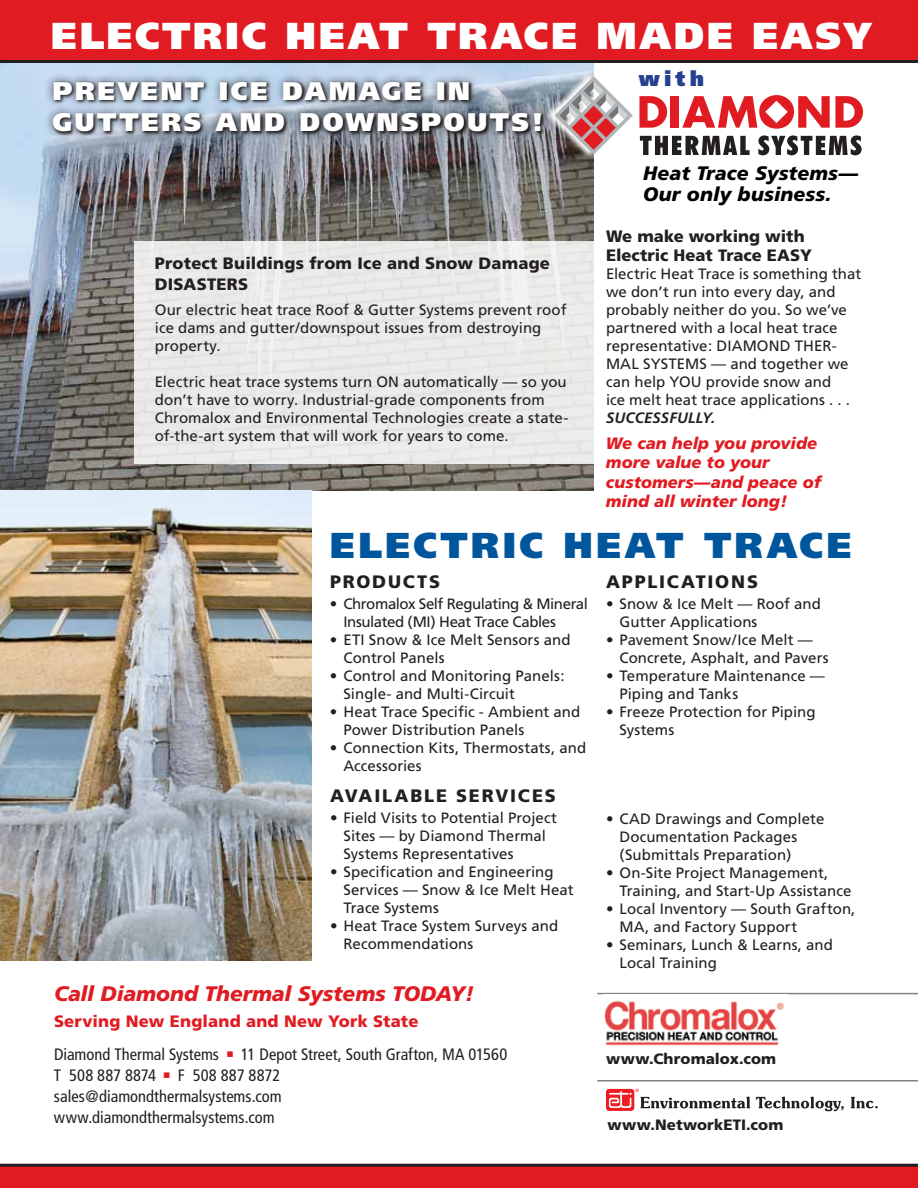
<style>
.page{position:relative;width:918px;height:1188px;background:#fff}
.page>*{position:absolute;margin:0;border:0;box-sizing:border-box;transform-origin:0 0}
.t1{font:900 37.5px "Frutiger";letter-spacing:.075em;color:#fff}
.t2{font:900 36px "Frutiger";letter-spacing:.1em;color:#00569c}
.t3{font:900 25.5px/31.5px "Frutiger";letter-spacing:.1em;color:#fff}
.t4{font:italic 900 21px "Frutiger";letter-spacing:-.005em;color:#e11b22}
.t5{font:900 21px "Frutiger";color:#25408f}
.t6{font:italic 900 19.5px/21px "Frutiger";letter-spacing:.005em;color:#000}
.t7{font:900 18px "Frutiger";letter-spacing:.1em;color:#231f20}
.t8{font:condensed 16.5px/21px "Frutiger";color:#231f20;text-align:justify}
.t9{font:900 16.5px/21px "Frutiger";letter-spacing:.01em;color:#231f20}
.t10{font:italic 900 16.5px/19.5px "Frutiger";color:#e11b22}
.t11{font:900 16.5px "Frutiger";letter-spacing:.015em;color:#e11b22}
.t12{font:15px/18px "Frutiger";letter-spacing:.005em;color:#231f20}
.t13{font:15px/18px "Frutiger";letter-spacing:-.03em;color:#231f20}
.t14{font:900 15px "Frutiger";letter-spacing:.01em;color:#231f20}
.t15{font:italic 700 15px "Frutiger";letter-spacing:.01em;color:#231f20}
</style>
<div class="page">
<img style="left:0;top:63px;width:594px;height:427px">
<div style="left:134px;top:242px;width:463px;height:222px;background:#ebeae9"></div>
<img style="left:0;top:490px;width:312px;height:470px">
<div style="left:0;top:0;width:918px;height:63px;background:#e11b22"></div>
<svg style="left:606px;top:1089px;width:144px;height:22px"></svg>
<svg style="left:756px;top:1097px;width:88px;height:14px"></svg>
<svg style="left:851px;top:1097px;width:27px;height:11px"></svg>
<hr style="left:597px;top:993px;width:321px;height:1px;background:#808285">
<hr style="left:597px;top:1080px;width:321px;height:2px;background:#808285">
<div style="left:43px;top:71px;width:507px;height:69px;background:#231f20;opacity:.75"></div>
<svg style="left:0;top:1164px;width:918px;height:24px;background:#cb1b21"></svg>
<div style="left:543px;top:69px;width:320px;height:91px;background:#fff"></div>
<svg style="left:758px;top:135px;width:104px;height:20px"></svg>
<svg style="left:640px;top:136px;width:110px;height:19px"></svg>
<svg style="left:554px;top:76px;width:79px;height:79px"></svg>
<svg style="left:682px;top:95px;width:181px;height:34px"></svg>
<div style="left:671px;top:96px;width:8px;height:32px;background:#e11b22"></div>
<svg style="left:639px;top:96px;width:28px;height:32px"></svg>
<img style="left:604px;top:1000px;width:180px;height:46px">
<h1 class="t1" style="left:51px;top:13px;width:822px">ELECTRIC HEAT TRACE MADE EASY</h1>
<h3 class="t5" style="left:639px;top:65px;width:67px">with</h3>
<h3 class="t3" style="left:52px;top:75px;width:492px">PREVENT ICE DAMAGE IN<br>GUTTERS AND DOWNSPOUTS!</h3>
<p class="t9" style="left:155px;top:253px;width:397px">Protect Buildings from Ice and Snow Damage<br>DISASTERS</p>
<p class="t12" style="left:155px;top:300px;width:413px">Our electric heat trace Roof &amp; Gutter Systems prevent roof ice dams and gutter/downspout issues from destroying property.</p>
<p class="t12" style="left:155px;top:372px;width:415px">Electric heat trace systems turn ON automatically — so you don’t have to worry. Industrial-grade components from Chromalox and Environmental Technologies create a state&shy;of-the-art system that will work for years to come.</p>
<h3 class="t6" style="left:643px;top:162px;width:216px">Heat Trace Systems—<br>Our only business.</h3>
<p class="t9" style="left:606px;top:226px;width:208px;line-height:19.5px">We make working with<br>Electric Heat Trace EASY</p>
<p class="t12" style="left:606px;top:265px;width:257px">Electric Heat Trace is something that we don’t run into every day, and probably neither do you. So we’ve partnered with a local heat trace representative: DIAMOND THER-<br>MAL SYSTEMS — and together we can help YOU provide snow and<br>ice melt heat trace applications . . .</p>
<p class="t15" style="left:606px;top:409px;width:111px">SUCCESSFULLY.</p>
<p class="t10" style="left:606px;top:433px;width:216px">We can help you provide more value to your customers—and peace of mind all winter long!</p>
<h2 class="t2" style="left:330px;top:523px;width:523px">ELECTRIC HEAT TRACE</h2>
<p class="t7" style="left:606px;top:571px;width:154px">APPLICATIONS</p>
<p class="t7" style="left:330px;top:571px;width:112px">PRODUCTS</p>
<p class="t13" style="left:343px;top:595px;width:246px;text-indent:-14px">• Chromalox Self Regulating &amp; Mineral<br>Insulated (MI) Heat Trace Cables</p>
<p class="t12" style="left:343px;top:631px;width:229px;text-indent:-14px">• ETI Snow &amp; Ice Melt Sensors and<br>Control Panels</p>
<p class="t12" style="left:343px;top:667px;width:223px;text-indent:-14px">• Control and Monitoring Panels:<br>Single- and Multi-Circuit</p>
<p class="t12" style="left:343px;top:703px;width:238px;text-indent:-14px">• Heat Trace Specific - Ambient and<br>Power Distribution Panels</p>
<p class="t12" style="left:343px;top:739px;width:244px;text-indent:-14px">• Connection Kits, Thermostats, and<br>Accessories</p>
<p class="t7" style="left:330px;top:785px;width:227px">AVAILABLE SERVICES</p>
<p class="t12" style="left:344px;top:809px;width:215px;text-indent:-14px">• Field Visits to Potential Project<br>Sites — by Diamond Thermal<br>Systems Representatives</p>
<p class="t12" style="left:344px;top:863px;width:232px;text-indent:-14px">• Specification and Engineering<br>Services — Snow &amp; Ice Melt Heat<br>Trace Systems</p>
<p class="t12" style="left:344px;top:917px;width:216px;text-indent:-14px">• Heat Trace System Surveys and<br>Recommendations</p>
<h3 class="t4" style="left:54px;top:981px;width:422px">Call Diamond Thermal Systems TODAY!</h3>
<p class="t11" style="left:54px;top:1011px;width:366px">Serving New England and New York State</p>
<p class="t8" style="left:54px;top:1044px;width:167px">Diamond Thermal Systems</p>
<p class="t8" style="left:241px;top:1044px;width:268px">11 Depot Street, South Grafton, MA 01560</p>
<p class="t8" style="left:54px;top:1065px;width:104px">T 508 887 8874</p>
<p class="t8" style="left:54px;top:1065px;width:229px;text-indent:124px">F 508 887 8872 sales@diamondthermalsystems.com www.diamondthermalsystems.com</p>
<p class="t12" style="left:620px;top:595px;width:203px;text-indent:-14px">• Snow &amp; Ice Melt — Roof and<br>Gutter Applications</p>
<p class="t12" style="left:620px;top:631px;width:211px;text-indent:-14px">• Pavement Snow/Ice Melt —<br>Concrete, Asphalt, and Pavers</p>
<p class="t12" style="left:620px;top:667px;width:207px;text-indent:-14px">• Temperature Maintenance —<br>Piping and Tanks</p>
<p class="t12" style="left:620px;top:703px;width:198px;text-indent:-14px">• Freeze Protection for Piping<br>Systems</p>
<p class="t12" style="left:620px;top:810px;width:206px;text-indent:-14px">• CAD Drawings and Complete<br>Documentation Packages (Submittals Preparation)</p>
<p class="t12" style="left:620px;top:864px;width:234px;text-indent:-14px">• On-Site Project Management,<br>Training, and Start-Up Assistance</p>
<p class="t12" style="left:620px;top:900px;width:237px;text-indent:-14px">• Local Inventory — South Grafton,<br>MA, and Factory Support</p>
<p class="t12" style="left:620px;top:936px;width:215px;text-indent:-14px">• Seminars, Lunch &amp; Learns, and<br>Local Training</p>
<p class="t14" style="left:606px;top:1050px;width:171px">www.Chromalox.com</p>
<p class="t14" style="left:608px;top:1116px;width:177px">www.NetworkETI.com</p>
</div>
